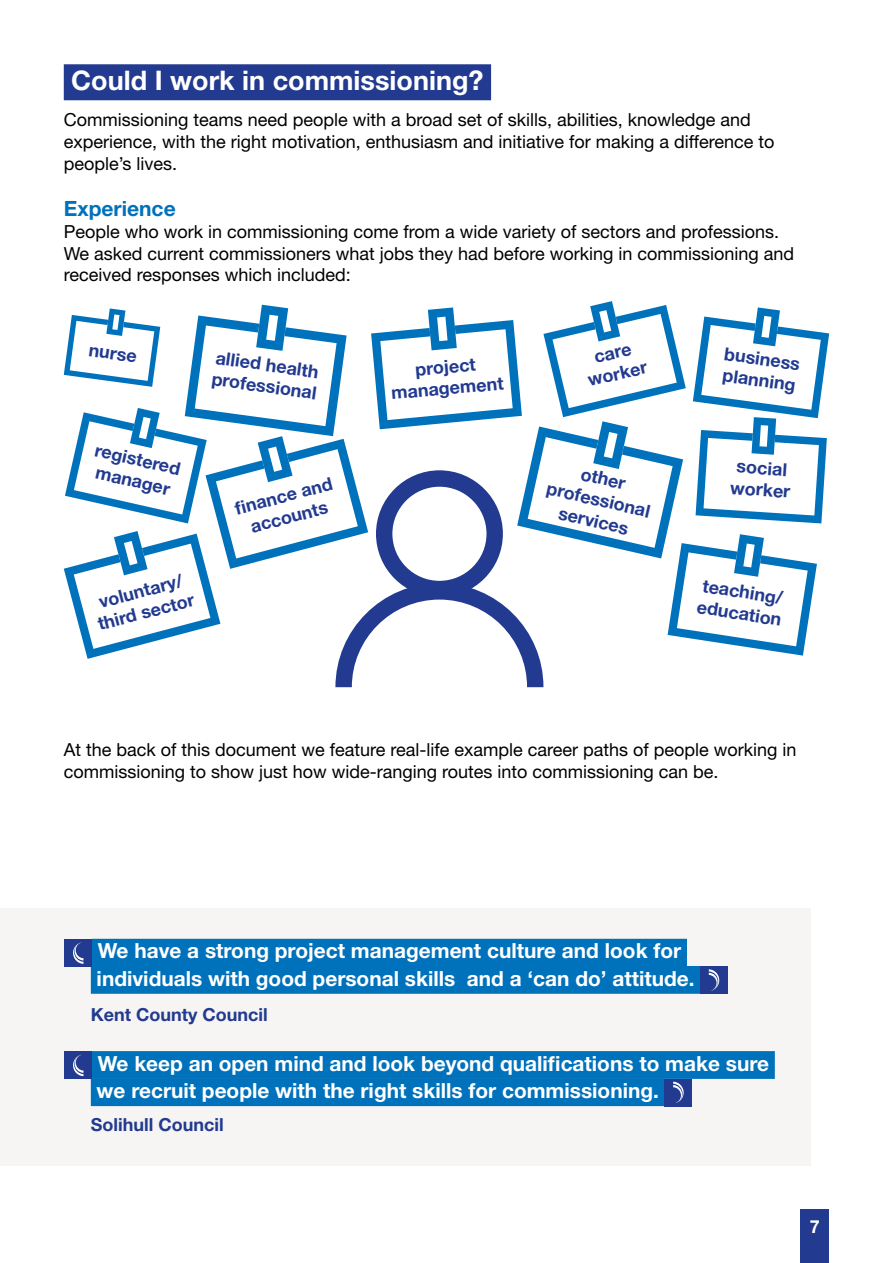
<style>
.page{position:relative;width:893px;height:1263px;background:#fff}
.page>*{position:absolute;margin:0;border:0;box-sizing:border-box;transform-origin:0 0}
.t1{font:700 27px "Helvetica Neue LT Std";color:#fff}
.t2{font:700 21px "Helvetica Neue LT Std";color:#0071bb}
.t3{font:700 20.85px/27.2px "Helvetica Neue LT Std";color:#fff}
.t4{font:18px/21.6px "Helvetica Neue LT Std";color:#000}
.t5{font:700 18px/21.6px "Helvetica Neue LT Std";color:#223a8f;text-align:center}
.t6{font:700 18px "Helvetica Neue LT Std";color:#fff}
</style>
<div class="page">
<div style="left:800px;top:1209px;width:29px;height:54px;background:#223a8f"></div>
<div style="left:0;top:908px;width:811px;height:258px;background:#f6f5f3"></div>
<div style="left:92px;top:939px;width:595px;height:27px;background:#0071bb"></div>
<div style="left:91px;top:966px;width:609px;height:28px;background:#0071bb"></div>
<div style="left:92px;top:1051px;width:683px;height:28px;background:#0071bb"></div>
<div style="left:91px;top:1078px;width:574px;height:28px;background:#0071bb"></div>
<div style="left:65px;top:939px;width:27px;height:28px;background:#223a8f"></div>
<svg style="left:73px;top:942px;width:11px;height:22px"></svg>
<div style="left:700px;top:966px;width:28px;height:28px;background:#223a8f"></div>
<svg style="left:709px;top:969px;width:10px;height:22px"></svg>
<div style="left:65px;top:1052px;width:27px;height:27px;background:#223a8f"></div>
<svg style="left:73px;top:1055px;width:11px;height:21px"></svg>
<div style="left:665px;top:1079px;width:27px;height:27px;background:#223a8f"></div>
<svg style="left:673px;top:1082px;width:11px;height:21px"></svg>
<div style="left:64px;top:64px;width:427px;height:36px;background:#223a8f"></div>
<svg style="left:64px;top:301px;width:765px;height:386px"></svg>
<h1 class="t1" style="left:71px;top:63px;width:414px">Could I work in commissioning?</h1>
<p class="t4" style="left:64px;top:109px;width:712px">Commissioning teams need people with a broad set of skills, abilities, knowledge and experience, with the right motivation, enthusiasm and initiative for making a difference to people’s lives.</p>
<p class="t2" style="left:64px;top:196px;width:113px">Experience</p>
<p class="t4" style="left:64px;top:221px;width:732px">People who work in commissioning come from a wide variety of sectors and professions.<br>We asked current commissioners what jobs they had before working in commissioning and received responses which included:</p>
<p class="t5" style="left:90px;top:338px;width:50px;rotate:8deg">nurse</p>
<p class="t5" style="left:217px;top:346px;width:107px;text-align:left;rotate:8deg">allied health professional</p>
<p class="t5" style="left:98px;top:438px;width:88px;rotate:13deg">registered manager</p>
<p class="t5" style="left:96px;top:591px;width:88px;rotate:-15deg">voluntary/</p>
<p class="t5" style="left:95px;top:614px;width:100px;rotate:-15deg">third sector</p>
<p class="t5" style="left:232px;top:498px;width:102px;rotate:-15deg">fi nance and accounts</p>
<p class="t5" style="left:388px;top:360px;width:114px;rotate:-5deg">project management</p>
<p class="t5" style="left:581px;top:348px;width:62px;rotate:-13deg">care worker</p>
<p class="t5" style="left:554px;top:456px;width:107px;rotate:13deg">other professional services</p>
<p class="t5" style="left:726px;top:342px;width:78px;text-align:left;rotate:8deg">business planning</p>
<p class="t5" style="left:732px;top:455px;width:62px;text-align:left;rotate:4deg">social worker</p>
<p class="t5" style="left:704px;top:574px;width:83px;rotate:9deg">teaching/</p>
<p class="t5" style="left:699px;top:595px;width:87px;rotate:9deg">education</p>
<p class="t4" style="left:64px;top:739px;width:734px">At the back of this document we feature real-life example career paths of people working in commissioning to show just how wide-ranging routes into commissioning can be.</p>
<p class="t3" style="left:97px;top:937px;width:599px">We have a strong project management culture and look for individuals with good personal skills and a ‘can do’ attitude.</p>
<p class="t5" style="left:91px;top:1004px;width:179px">Kent County Council</p>
<p class="t3" style="left:97px;top:1049px;width:674px">We keep an open mind and look beyond qualifications to make sure we recruit people with the right skills for commissioning.</p>
<p class="t5" style="left:91px;top:1113px;width:134px">Solihull Council</p>
<p class="t6" style="left:810px;top:1215px;width:12px">7</p>
</div>
